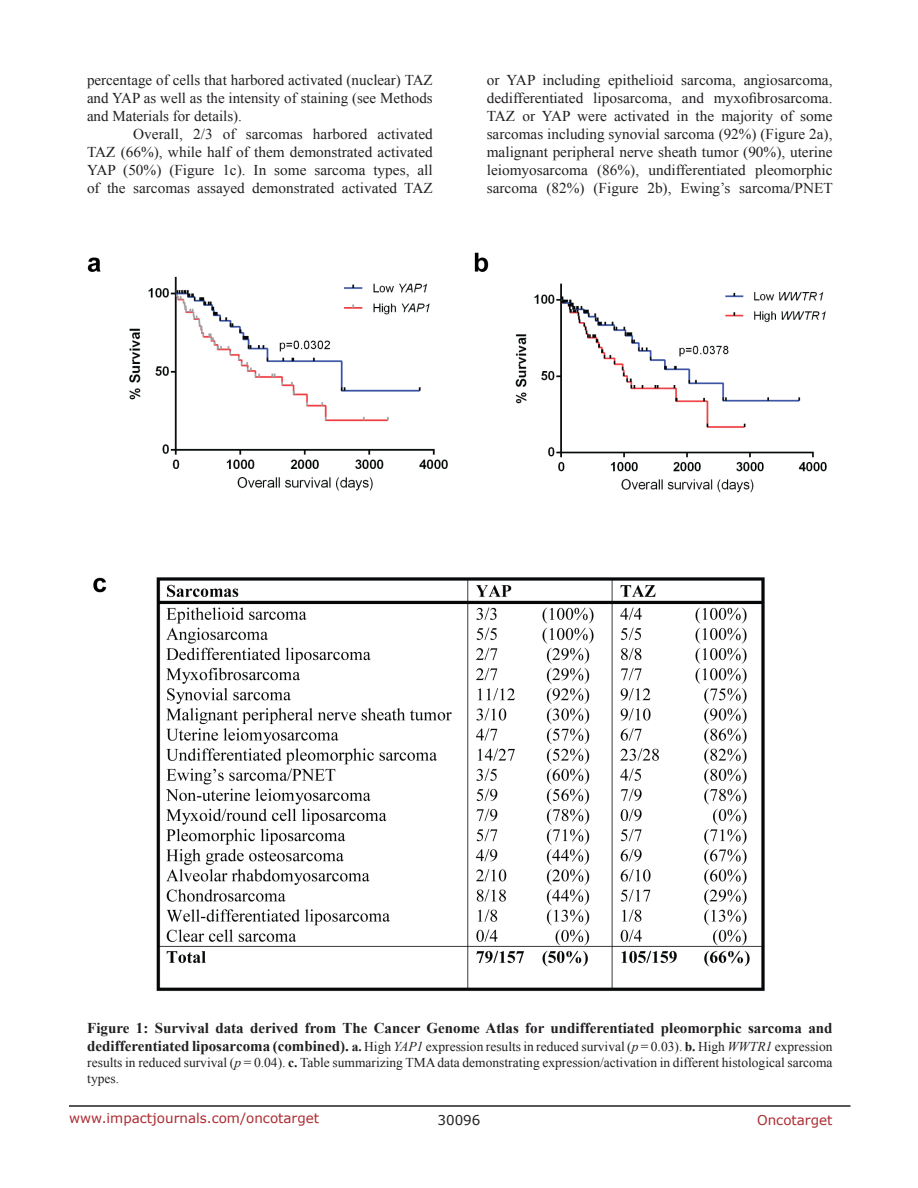
<style>
.page{position:relative;width:918px;height:1188px;background:#fff}
.page>*{position:absolute;margin:0;border:0;box-sizing:border-box;transform-origin:0 0}
.BodyText{font:15px/18px "Times New Roman";color:#221f22;text-align:justify}
.FigureText{font:700 15px "Times New Roman";color:#221f22}
.FigureText-2{font:13.5px/16.2px "Times New Roman";color:#221f22;text-align:justify}
.t1{font:13.5px "Verdana";color:#ac2b31}
.t2{font:13.5px "Verdana";color:#221f22}
.s1{font-weight:700;font-size:15px}
.s2{font-weight:700}
.s3{font-style:italic}
</style>
<div class="page">
<hr style="left:69px;top:1105px;width:781px;height:2px;background:#231f20">
<img style="left:87px;top:252px;width:740px;height:739px">
<p class="BodyText" style="left:87px;top:71px;width:347px">percentage of cells that harbored activated (nuclear) TAZ and YAP as well as the intensity of staining (see Methods and Materials for details).</p>
<p class="BodyText" style="left:87px;top:125px;width:347px;text-indent:46px">Overall, 2/3 of sarcomas harbored activated TAZ (66%), while half of them demonstrated activated YAP (50%) (Figure 1c). In some sarcoma types, all of the sarcomas assayed demonstrated activated TAZ</p>
<p class="BodyText" style="left:487px;top:71px;width:348px">or YAP including epithelioid sarcoma, angiosarcoma, dedifferentiated liposarcoma, and myxofibrosarcoma.<br>TAZ or YAP were activated in the majority of some sarcomas including synovial sarcoma (92%) (Figure 2a), malignant peripheral nerve sheath tumor (90%), uterine leiomyosarcoma (86%), undifferentiated pleomorphic sarcoma (82%) (Figure 2b), Ewing’s sarcoma/PNET</p>
<p class="FigureText" style="left:87px;top:1017px;width:747px">Figure 1: Survival data derived from The Cancer Genome Atlas for undifferentiated pleomorphic sarcoma and</p>
<p class="FigureText-2" style="left:87px;top:1038px;width:747px"><span class="s1">dedifferentiated liposarcoma (combined).</span> <span class="s2">a.</span> High <span class="s3">YAP1</span> expression results in reduced survival (<span class="s3">p</span> = 0.03). <span class="s2">b.</span> High <span class="s3">WWTR1</span> expression results in reduced survival (<span class="s3">p</span> = 0.04). <span class="s2">c.</span> Table summarizing TMA data demonstrating expression/activation in different histological sarcoma types.</p>
<p class="t1" style="left:69px;top:1109px;width:252px">www.impactjournals.com/oncotarget</p>
<p class="t2" style="left:438px;top:1111px;width:44px">30096</p>
<p class="t1" style="left:757px;top:1111px;width:77px">Oncotarget</p>
</div>
